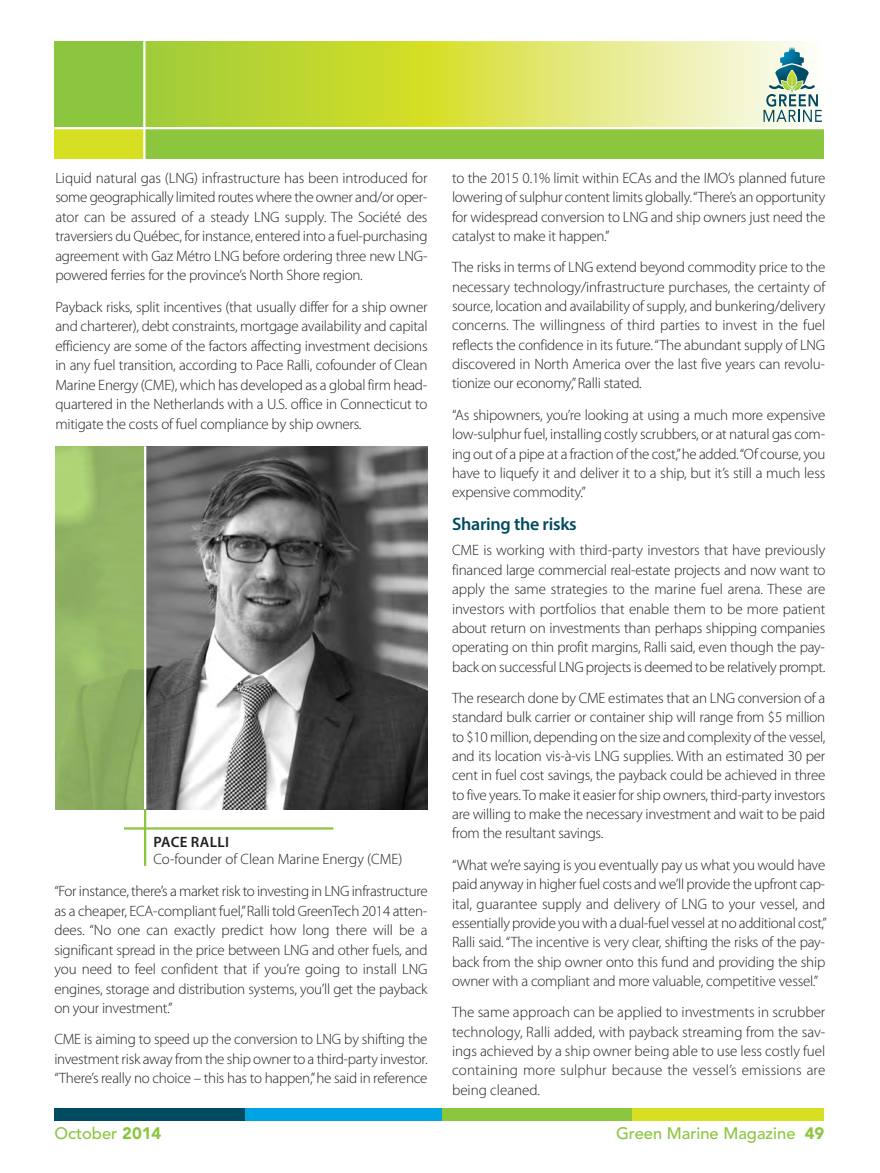
<style>
.page{position:relative;width:880px;height:1173px;background:#fff}
.page>*{position:absolute;margin:0;border:0;box-sizing:border-box;transform-origin:0 0}
.t1{font:600 18px "Myriad Pro";letter-spacing:-.015em;color:#004b60}
.t2{font:500 16.5px "Avenir LT Std";color:#8cc63f}
.t3{font:300 15px/19.4px "Myriad Pro";letter-spacing:-.015em;color:#231f20;text-align:justify}
.t4{font:600 15px "Myriad Pro";letter-spacing:.02em;color:#231f20}
.s1{font-weight:900}
</style>
<div class="page">
<svg style="left:145px;top:41px;width:283px;height:86px;background:#bad531"></svg>
<div style="left:54px;top:41px;width:90px;height:88px;background:#8cc63f"></div>
<img style="left:430px;top:41px;width:381px;height:86px">
<img style="left:428px;top:41px;width:2px;height:86px">
<div style="left:144px;top:127px;width:680px;height:32px;background:#8cc63f"></div>
<div style="left:54px;top:129px;width:90px;height:30px;background:#d7df23"></div>
<svg style="left:763px;top:48px;width:59px;height:74px"></svg>
<hr style="left:143px;top:41px;width:2px;height:118px;background:#fff">
<hr style="left:54px;top:127px;width:774px;height:2px;background:#fff">
<div style="left:54px;top:1108px;width:192px;height:12px;background:#004b60"></div>
<div style="left:245px;top:1108px;width:198px;height:12px;background:#00a4e4"></div>
<div style="left:442px;top:1108px;width:192px;height:12px;background:#8cc63f"></div>
<div style="left:632px;top:1108px;width:192px;height:12px;background:#d7df23"></div>
<img style="left:146px;top:446px;width:281px;height:363px">
<img style="left:55px;top:446px;width:89px;height:363px">
<hr style="left:124px;top:827px;width:209px;height:2px;background:#8cc63f">
<hr style="left:144px;top:809px;width:2px;height:57px;background:#8cc63f">
<p class="t3" style="left:55px;top:169px;width:374px">Liquid natural gas (LNG) infrastructure has been introduced for some geographically limited routes where the owner and/or oper&shy;ator can be assured of a steady LNG supply. The Société des traversiers du Québec, for instance, entered into a fuel-purchasing agreement with Gaz Métro LNG before ordering three new LNG&shy;powered ferries for the province’s North Shore region.</p>
<p class="t3" style="left:55px;top:298px;width:374px">Payback risks, split incentives (that usually differ for a ship owner and charterer), debt constraints, mortgage availability and capital efficiency are some of the factors affecting investment decisions in any fuel transition, according to Pace Ralli, cofounder of Clean Marine Energy (CME), which has developed as a global firm head&shy;quartered in the Netherlands with a U.S. office in Connecticut to mitigate the costs of fuel compliance by ship owners.</p>
<p class="t4" style="left:153px;top:836px;width:77px">PACE RALLI</p>
<p class="t3" style="left:153px;top:851px;width:250px">Co-founder of Clean Marine Energy (CME)</p>
<p class="t3" style="left:54px;top:882px;width:375px">“For instance, there’s a market risk to investing in LNG infrastructure as a cheaper, ECA-compliant fuel,”Ralli told GreenTech 2014 atten&shy;dees. “No one can exactly predict how long there will be a significant spread in the price between LNG and other fuels, and you need to feel confident that if you’re going to install LNG engines, storage and distribution systems, you’ll get the payback on your investment.”</p>
<p class="t3" style="left:54px;top:1031px;width:375px">CME is aiming to speed up the conversion to LNG by shifting the investment risk away from the ship owner to a third-party investor. “There’s really no choice – this has to happen,” he said in reference</p>
<p class="t3" style="left:452px;top:169px;width:375px">to the 2015 0.1% limit within ECAs and the IMO’s planned future lowering of sulphur content limits globally. “There’s an opportunity for widespread conversion to LNG and ship owners just need the catalyst to make it happen.”</p>
<p class="t3" style="left:452px;top:259px;width:375px">The risks in terms of LNG extend beyond commodity price to the necessary technology/infrastructure purchases, the certainty of source, location and availability of supply, and bunkering/delivery concerns. The willingness of third parties to invest in the fuel reflects the confidence in its future. “The abundant supply of LNG discovered in North America over the last five years can revolu&shy;tionize our economy,” Ralli stated.</p>
<p class="t3" style="left:452px;top:406px;width:375px">“As shipowners, you’re looking at using a much more expensive low-sulphur fuel, installing costly scrubbers, or at natural gas com&shy;ing out of a pipe at a fraction of the cost,”he added. “Of course, you have to liquefy it and deliver it to a ship, but it’s still a much less expensive commodity.”</p>
<p class="t1" style="left:452px;top:517px;width:126px">Sharing the risks</p>
<p class="t3" style="left:452px;top:542px;width:375px">CME is working with third-party investors that have previously financed large commercial real-estate projects and now want to apply the same strategies to the marine fuel arena. These are investors with portfolios that enable them to be more patient about return on investments than perhaps shipping companies operating on thin profit margins, Ralli said, even though the pay&shy;back on successful LNG projects is deemed to be relatively prompt.</p>
<p class="t3" style="left:452px;top:689px;width:375px">The research done by CME estimates that an LNG conversion of a standard bulk carrier or container ship will range from $5 million to $10 million, depending on the size and complexity of the vessel, and its location vis-à-vis LNG supplies. With an estimated 30 per cent in fuel cost savings, the payback could be achieved in three to five years. To make it easier for ship owners, third-party investors are willing to make the necessary investment and wait to be paid from the resultant savings.</p>
<p class="t3" style="left:452px;top:856px;width:376px">“What we’re saying is you eventually pay us what you would have paid anyway in higher fuel costs and we’ll provide the upfront cap&shy;ital, guarantee supply and delivery of LNG to your vessel, and essentially provide you with a dual-fuel vessel at no additional cost,” Ralli said. “The incentive is very clear, shifting the risks of the pay&shy;back from the ship owner onto this fund and providing the ship owner with a compliant and more valuable, competitive vessel.”</p>
<p class="t3" style="left:452px;top:1004px;width:375px">The same approach can be applied to investments in scrubber technology, Ralli added, with payback streaming from the sav&shy;ings achieved by a ship owner being able to use less costly fuel containing more sulphur because the vessel’s emissions are being cleaned.</p>
<p class="t2" style="left:54px;top:1127px;width:108px">October <span class="s1">2014</span></p>
<p class="t2" style="left:616px;top:1127px;width:210px">Green Marine Magazine <span class="s1">49</span></p>
</div>
